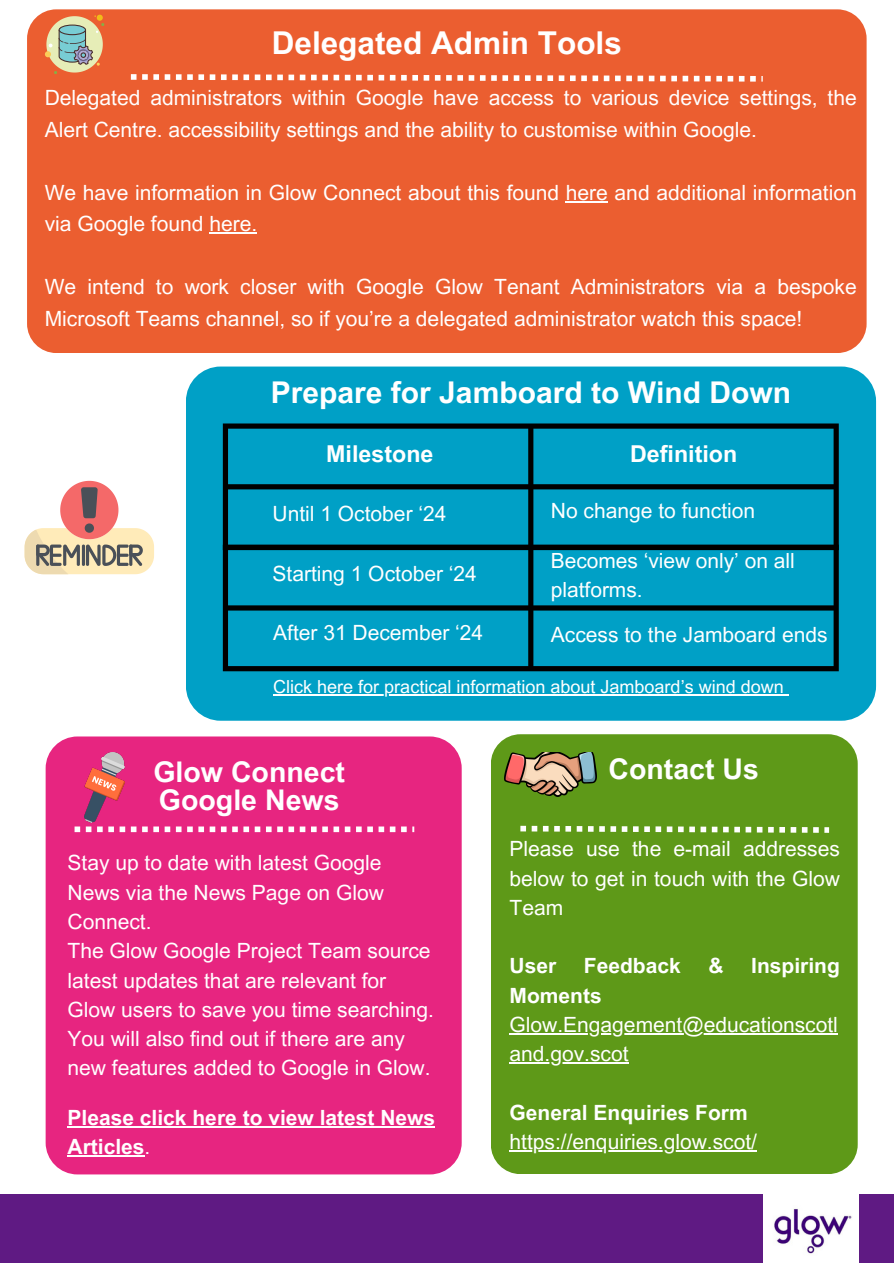
<style>
.page{position:relative;width:894px;height:1264px;background:#fff}
.page>*{position:absolute;margin:0;border:0;box-sizing:border-box;transform-origin:0 0}
.t1{font:700 31.5px "Arial MT Pro";color:#fff}
.t2{font:700 30px "Arial MT Pro";color:#fff}
.t3{font:700 28.5px "Arial MT Pro";color:#fff}
.t4{font:700 23.25px "Arial MT Pro";color:#fff}
.t5{font:21px/29.2px "Arial MT Pro";color:#fff}
.t6{font:700 21px/29.2px "Arial MT Pro";color:#fff}
.t7{font:20.85px/28.2px "Arial MT Pro";color:#fff}
.t8{font:18px "Arial MT Pro";color:#fff}
.s1{font-weight:400}
</style>
<div class="page">
<div style="left:27px;top:9px;width:839px;height:344px;background:#eb5e30;border-radius:29px"></div>
<div style="left:46px;top:736px;width:415px;height:438px;background:#e72580;border-radius:32px"></div>
<svg style="left:74px;top:826px;width:340px;height:6px"></svg>
<div style="left:186px;top:366px;width:689px;height:354px;background:#00a0c6;border-radius:35px"></div>
<div style="left:490px;top:734px;width:367px;height:439px;background:#5e9918;border-radius:30px"></div>
<svg style="left:520px;top:825px;width:308px;height:7px"></svg>
<div style="left:0;top:1194px;width:893px;height:69px;background:#5f1a83"></div>
<img style="left:763px;top:1194px;width:95px;height:69px">
<svg style="left:131px;top:74px;width:631px;height:8px"></svg>
<img style="left:84px;top:752px;width:40px;height:70px">
<svg style="left:223px;top:423px;width:615px;height:121px"></svg>
<svg style="left:25px;top:481px;width:129px;height:93px"></svg>
<svg style="left:223px;top:544px;width:615px;height:127px"></svg>
<svg style="left:45px;top:15px;width:59px;height:59px"></svg>
<img style="left:504px;top:752px;width:92px;height:44px">
<hr style="left:67px;top:1125px;width:368px;height:2px;background:#fff">
<hr style="left:67px;top:1155px;width:77px;height:1px;background:#fff">
<hr style="left:509px;top:1033px;width:328px;height:1px;background:#fff">
<hr style="left:509px;top:1062px;width:119px;height:1px;background:#fff">
<hr style="left:509px;top:1150px;width:247px;height:1px;background:#fff">
<hr style="left:273px;top:694px;width:510px;height:1px;background:#fff">
<hr style="left:565px;top:201px;width:42px;height:1px;background:#fff">
<hr style="left:209px;top:232px;width:48px;height:2px;background:#fff">
<h3 class="t1" style="left:272px;top:31px;width:351px">Delegated Admin Tools</h3>
<h3 class="t5" style="left:45px;top:85px;width:813px;line-height:31.5px">Delegated administrators within Google have access to various device settings, the<br>Alert Centre. accessibility settings and the ability to customise within Google.</h3>
<h3 class="t5" style="left:45px;top:179px;width:813px;line-height:31.5px">We have information in Glow Connect about this found here and additional information via Google found here.</h3>
<h3 class="t5" style="left:45px;top:274px;width:813px;line-height:31.5px">We intend to work closer with Google Glow Tenant Administrators via a bespoke<br>Microsoft Teams channel, so if you’re a delegated administrator watch this space!</h3>
<h3 class="t2" style="left:271px;top:381px;width:521px">Prepare for Jamboard to Wind Down</h3>
<h3 class="t4" style="left:326px;top:445px;width:109px">Milestone</h3>
<h4 class="t4" style="left:630px;top:445px;width:109px">Definition</h4>
<p class="t5" style="left:550px;top:499px;width:206px">No change to function</p>
<h1 class="t7" style="left:550px;top:549px;width:245px">Becomes ‘view only’ on all platforms.</h1>
<p class="t5" style="left:550px;top:622px;width:278px">Access to the Jamboard ends</p>
<h1 class="t8" style="left:273px;top:680px;width:512px">Click here for practical information about Jamboard’s wind down</h1>
<h3 class="t5" style="left:272px;top:502px;width:175px">Until 1 October ‘24</h3>
<p class="t5" style="left:272px;top:561px;width:206px">Starting 1 October ‘24</p>
<p class="t5" style="left:273px;top:620px;width:211px">After 31 December ‘24</p>
<h3 class="t3" style="left:153px;top:761px;width:193px">Glow Connect</h3>
<h3 class="t3" style="left:608px;top:758px;width:152px">Contact Us</h3>
<h3 class="t3" style="left:159px;top:789px;width:182px">Google News</h3>
<h1 class="t5" style="left:67px;top:851px;width:368px">Stay up to date with latest Google<br>News via the News Page on Glow<br>Connect.<br>The Glow Google Project Team source latest updates that are relevant for<br>Glow users to save you time searching.<br>You will also find out if there are any new features added to Google in Glow.</h1>
<p class="t6" style="left:67px;top:1105px;width:369px">Please click here to view latest News<br>Articles<span class="s1">.</span></p>
<h2 class="t5" style="left:509px;top:837px;width:332px;text-align:justify">Please use the e-mail addresses below to get in touch with the Glow Team</h2>
<h3 class="t6" style="left:509px;top:954px;width:48px">User</h3>
<h3 class="t6" style="left:583px;top:954px;width:98px">Feedback</h3>
<h3 class="t6" style="left:708px;top:954px;width:17px">&amp;</h3>
<h3 class="t6" style="left:751px;top:954px;width:90px">Inspiring</h3>
<h3 class="t6" style="left:509px;top:983px;width:94px">Moments</h3>
<h2 class="t5" style="left:509px;top:1012px;width:330px">Glow.Engagement@educationscotl</h2>
<h3 class="t5" style="left:509px;top:1041px;width:121px">and.gov.scot</h3>
<h3 class="t6" style="left:509px;top:1100px;width:239px">General Enquiries Form</h3>
<p class="t5" style="left:509px;top:1129px;width:249px">https://enquiries.glow.scot/</p>
</div>
